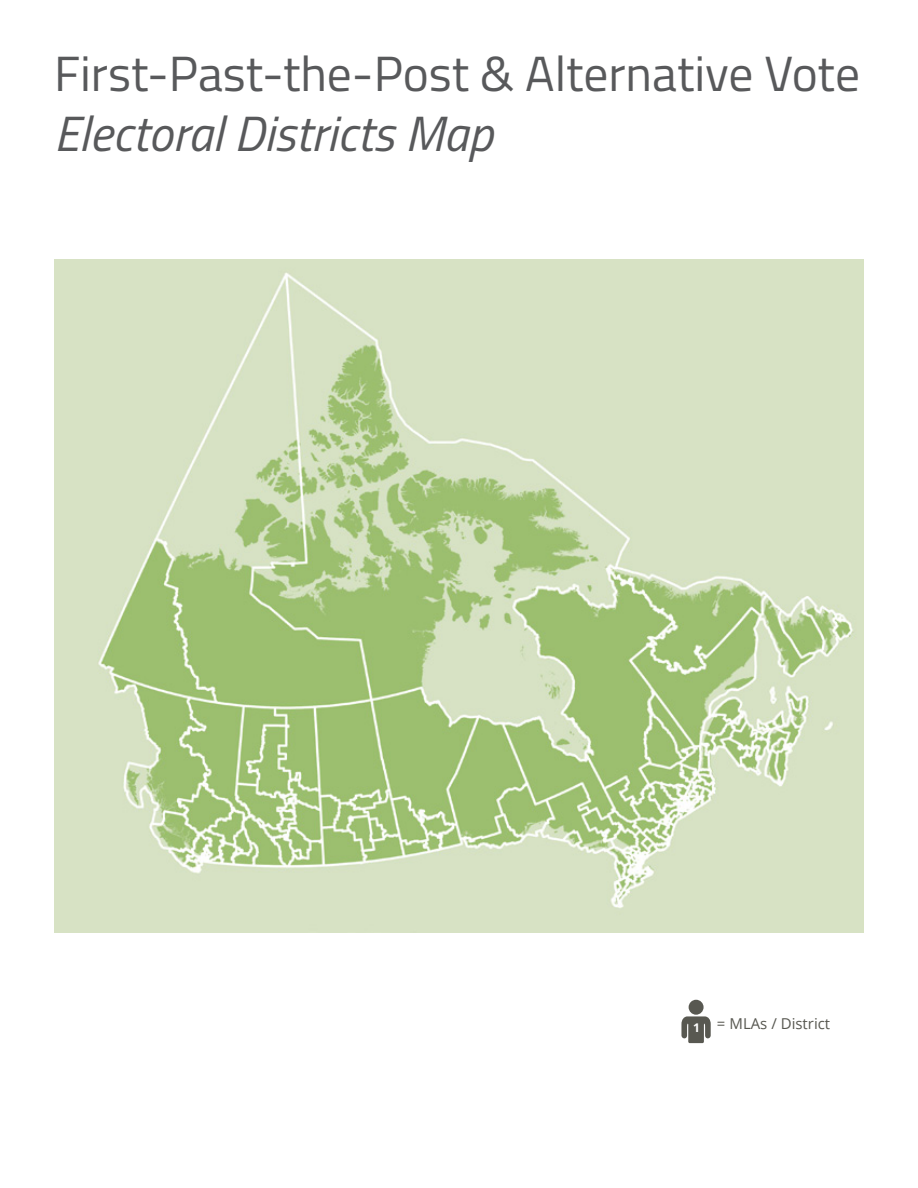
<style>
.page{position:relative;width:918px;height:1188px;background:#fff}
.page>*{position:absolute;margin:0;border:0;box-sizing:border-box;transform-origin:0 0}
.t1{font:49.5px "Titillium";color:#58595b}
.t2{font:italic 49.5px "Titillium";color:#58595b}
.t3{font:15px "Open Sans";color:#585851}
</style>
<div class="page">
<img style="left:54px;top:259px;width:810px;height:673px">
<div style="left:689px;top:1000px;width:15px;height:15px;background:#585851;border-radius:50%"></div>
<svg style="left:681px;top:1016px;width:30px;height:27px"></svg>
<p class="t1" style="left:54px;top:38px;width:808px">First-Past-the-Post &amp; Alternative Vote</p>
<p class="t2" style="left:54px;top:97px;width:440px">Electoral Districts Map</p>
<p class="t3" style="left:693px;top:1014px;width:139px"><sub>1</sub> = MLAs / District</p>
</div>
